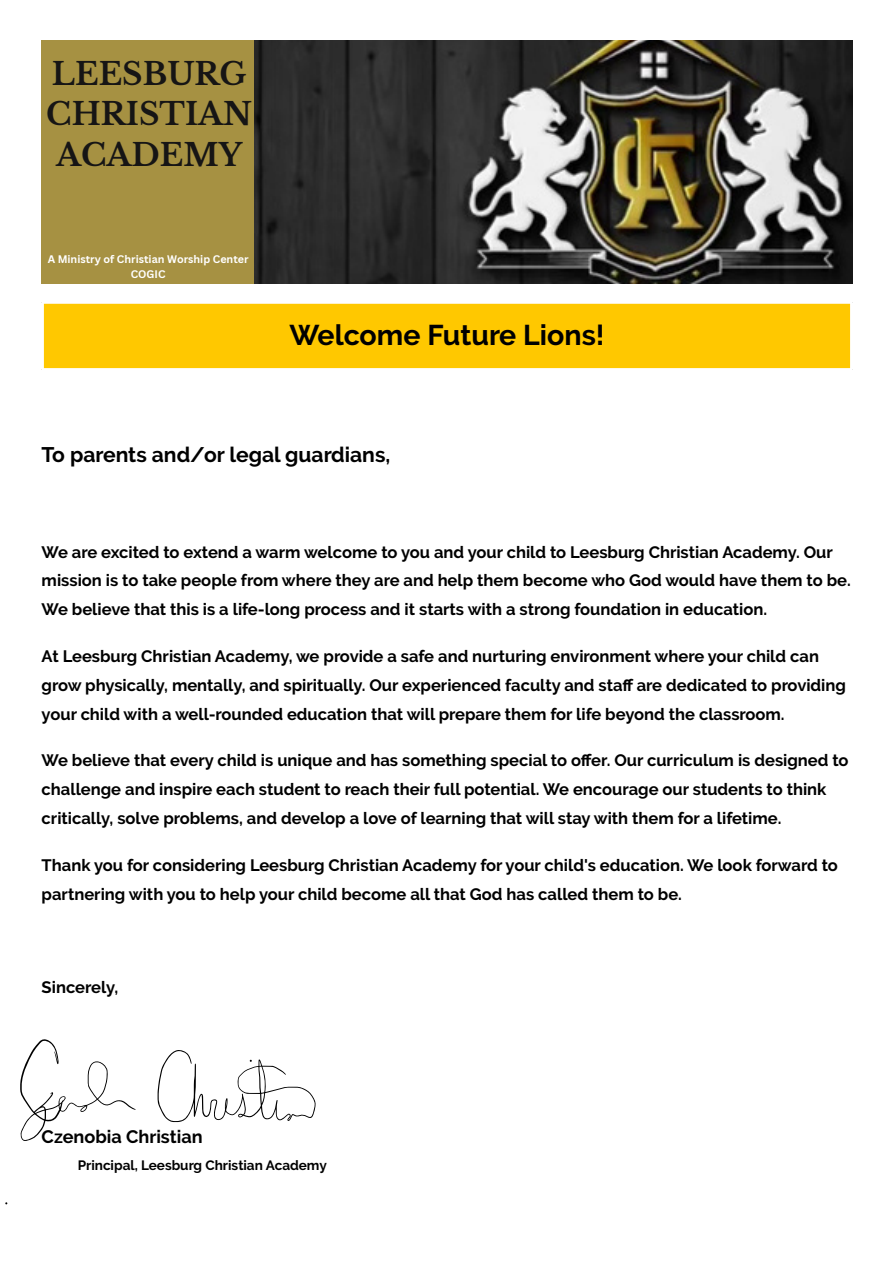
<style>
.page{position:relative;width:894px;height:1263px;background:#fff}
.page>*{position:absolute;margin:0;border:0;box-sizing:border-box;transform-origin:0 0}
.t1{font:700 30.75px/40.3px "Libre Baskerville";color:#161515;text-align:center}
.t2{font:700 28.5px "Raleway";color:#000}
.t3{font:700 21px "Raleway";color:#000}
.t4{font:700 18px "Raleway";color:#000}
.t5{font:700 16.5px/28.7px "Raleway";color:#000}
.t6{font:700 13.5px "Raleway";color:#000}
.t7{font:700 10.65px/14.5px "Canva Sans";color:#fff;text-align:center}
</style>
<div class="page">
<div style="left:42px;top:40px;width:810px;height:244px;background:#a69142"></div>
<img style="left:254px;top:40px;width:598px;height:244px">
<div style="left:42px;top:302px;width:809px;height:67px;background:#ffc800"></div>
<hr style="left:42px;top:304px;width:2px;height:64px;background:#fff">
<hr style="left:849px;top:304px;width:3px;height:64px;background:#fff">
<hr style="left:42px;top:302px;width:810px;height:2px;background:#fff">
<hr style="left:42px;top:368px;width:810px;height:2px;background:#fff">
<svg style="left:5px;top:1039px;width:311px;height:165px"></svg>
<h1 class="t1" style="left:46px;top:54px;width:207px">LEESBURG<br>CHRISTIAN<br>ACADEMY</h1>
<p class="t7" style="left:48px;top:252px;width:202px">A Ministry of Christian Worship Center<br>COGIC</p>
<h2 class="t2" style="left:289px;top:319px;width:316px">Welcome Future Lions!</h2>
<p class="t3" style="left:42px;top:443px;width:350px">To parents and/or legal guardians,</p>
<p class="t5" style="left:42px;top:538px;width:810px">We are excited to extend a warm welcome to you and your child to Leesburg Christian Academy. Our mission is to take people from where they are and help them become who God would have them to be.<br>We believe that this is a life-long process and it starts with a strong foundation in education.</p>
<p class="t5" style="left:42px;top:641px;width:805px;line-height:29.2px">At Leesburg Christian Academy, we provide a safe and nurturing environment where your child can grow physically, mentally, and spiritually. Our experienced faculty and staff are dedicated to providing your child with a well-rounded education that will prepare them for life beyond the classroom.</p>
<p class="t5" style="left:42px;top:746px;width:808px">We believe that every child is unique and has something special to offer. Our curriculum is designed to challenge and inspire each student to reach their full potential. We encourage our students to think critically, solve problems, and develop a love of learning that will stay with them for a lifetime.</p>
<p class="t5" style="left:42px;top:850px;width:797px;line-height:29.2px">Thank you for considering Leesburg Christian Academy for your child's education. We look forward to partnering with you to help your child become all that God has called them to be.</p>
<p class="t5" style="left:42px;top:973px;width:78px">Sincerely,</p>
<p class="t4" style="left:42px;top:1126px;width:162px">Czenobia Christian</p>
<p class="t6" style="left:78px;top:1157px;width:250px">Principal, Leesburg Christian Academy</p>
</div>
